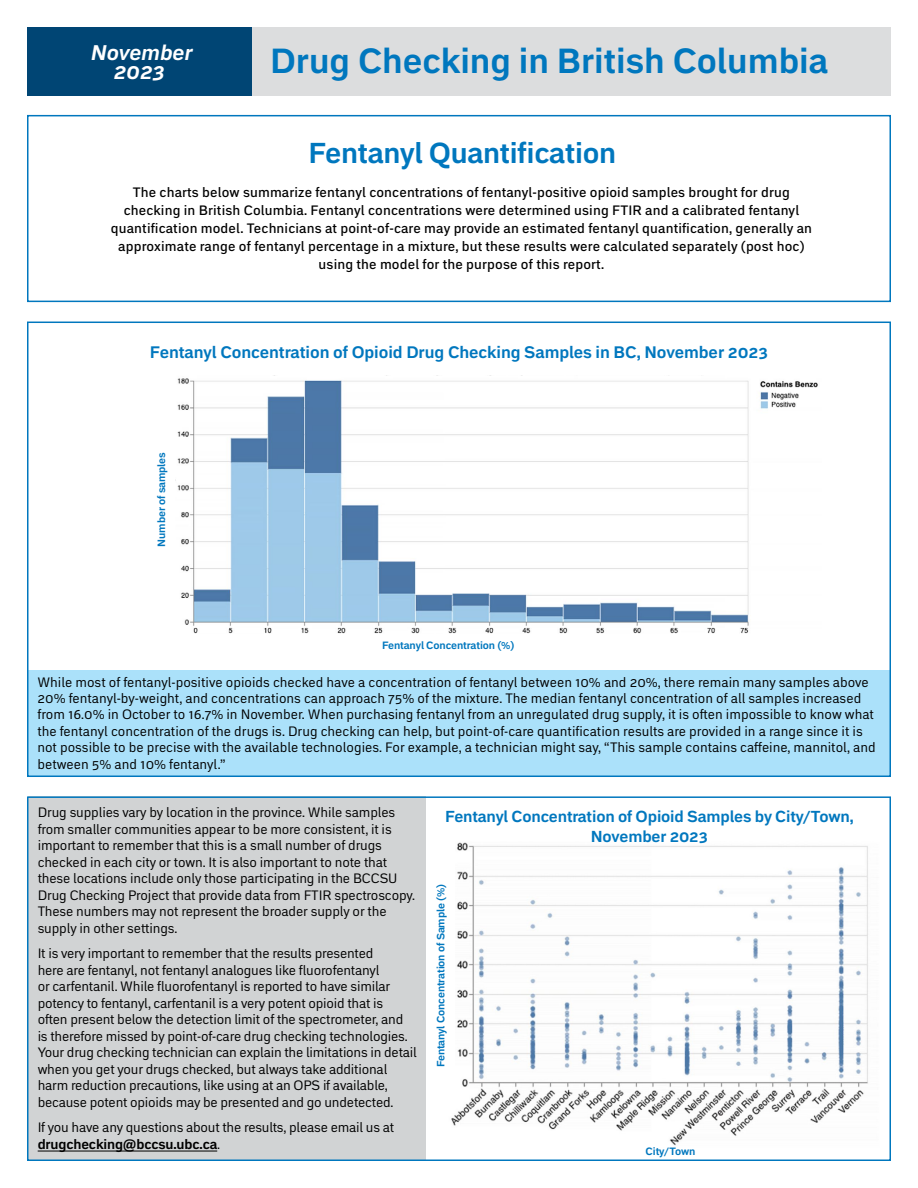
<style>
.page{position:relative;width:918px;height:1188px;background:#fff}
.page>*{position:absolute;margin:0;border:0;box-sizing:border-box;transform-origin:0 0}
.t1{font:700 34.5px "Embarcadero MVB Pro";color:#0077be}
.t2{font:700 28.5px "Embarcadero MVB Pro";letter-spacing:-.01em;color:#0077be}
.t3{font:italic 700 21px/19.5px "Embarcadero MVB Pro";color:#fff;text-align:center}
.t4{font:700 16.5px "Embarcadero MVB Pro";letter-spacing:-.005em;color:#0077be}
.t5{font:700 15.75px/19.5px "Embarcadero MVB Pro";letter-spacing:-.01em;color:#0077be;text-align:center}
.t6{font:13.5px/16.5px "Embarcadero MVB Pro";letter-spacing:-.01em;color:#000}
.t7{font:500 13.5px/18px "Embarcadero MVB Pro";letter-spacing:.01em;color:#000;text-align:center}
.t8{font:700 10.5px "Embarcadero MVB Pro";letter-spacing:-.01em;color:#0077be}
.s1{font-weight:700}
</style>
<div class="page">
<img style="left:451px;top:842px;width:417px;height:304px">
<img style="left:177px;top:375px;width:641px;height:258px">
<div style="left:28px;top:670px;width:862px;height:107px;background:#abe1fa"></div>
<div style="left:29px;top:796px;width:397px;height:365px;background:#d1d3d4"></div>
<hr style="left:38px;top:1151px;width:179px;height:1px;background:#000">
<div style="left:233px;top:27px;width:658px;height:69px;background:#dcddde"></div>
<div style="left:27px;top:27px;width:225px;height:69px;background:#004574"></div>
<div style="left:27px;top:796px;width:864px;height:365px;border:2px solid #0077be"></div>
<div style="left:27px;top:115px;width:864px;height:187px;border:2px solid #0077be"></div>
<div style="left:27px;top:322px;width:864px;height:455px;border:2px solid #0077be"></div>
<h3 class="t3" style="left:91px;top:42px;width:103px">November<br>2023</h3>
<h1 class="t1" style="left:270px;top:36px;width:560px">Drug Checking in British Columbia</h1>
<h2 class="t2" style="left:309px;top:133px;width:309px">Fentanyl Quantification</h2>
<p class="t7" style="left:111px;top:183px;width:703px">The charts below summarize fentanyl concentrations of fentanyl-positive opioid samples brought for drug checking in British Columbia. Fentanyl concentrations were determined using FTIR and a calibrated fentanyl quantification model. Technicians at point-of-care may provide an estimated fentanyl quantification, generally an approximate range of fentanyl percentage in a mixture, but these results were calculated separately (post hoc) using the model for the purpose of this report.</p>
<p class="t4" style="left:150px;top:340px;width:620px">Fentanyl Concentration of Opioid Drug Checking Samples in BC, November 2023</p>
<p class="t8" style="left:154px;top:547px;width:96px;rotate:-90deg">Number of samples</p>
<p class="t8" style="left:382px;top:638px;width:134px">Fentanyl Concentration (%)</p>
<p class="t6" style="left:37px;top:673px;width:840px">While most of fentanyl-positive opioids checked have a concentration of fentanyl between 10% and 20%, there remain many samples above 20% fentanyl-by-weight, and concentrations can approach 75% of the mixture. The median fentanyl concentration of all samples increased from 16.0% in October to 16.7% in November. When purchasing fentanyl from an unregulated drug supply, it is often impossible to know what the fentanyl concentration of the drugs is. Drug checking can help, but point-of-care quantification results are provided in a range since it is not possible to be precise with the available technologies. For example, a technician might say, “This sample contains caffeine, mannitol, and between 5% and 10% fentanyl.”</p>
<p class="t6" style="left:38px;top:804px;width:379px">Drug supplies vary by location in the province. While samples from smaller communities appear to be more consistent, it is important to remember that this is a small number of drugs checked in each city or town. It is also important to note that these locations include only those participating in the BCCSU Drug Checking Project that provide data from FTIR spectroscopy.<br>These numbers may not represent the broader supply or the supply in other settings.</p>
<p class="t6" style="left:38px;top:945px;width:381px">It is very important to remember that the results presented<br>here are fentanyl, not fentanyl analogues like fluorofentanyl<br>or carfentanil. While fluorofentanyl is reported to have similar potency to fentanyl, carfentanil is a very potent opioid that is<br>often present below the detection limit of the spectrometer, and<br>is therefore missed by point-of-care drug checking technologies.<br>Your drug checking technician can explain the limitations in detail when you get your drugs checked, but always take additional harm reduction precautions, like using at an OPS if available, because potent opioids may be presented and go undetected.</p>
<p class="t6" style="left:38px;top:1119px;width:358px">If you have any questions about the results, please email us at <span class="s1">drugchecking@bccsu.ubc.ca</span>.</p>
<p class="t5" style="left:445px;top:807px;width:410px">Fentanyl Concentration of Opioid Samples by City/Town,<br>November 2023</p>
<p class="t8" style="left:433px;top:1067px;width:185px;rotate:-90deg">Fentanyl Concentration of Sample (%)</p>
<p class="t8" style="left:646px;top:1144px;width:51px">City/Town</p>
</div>
